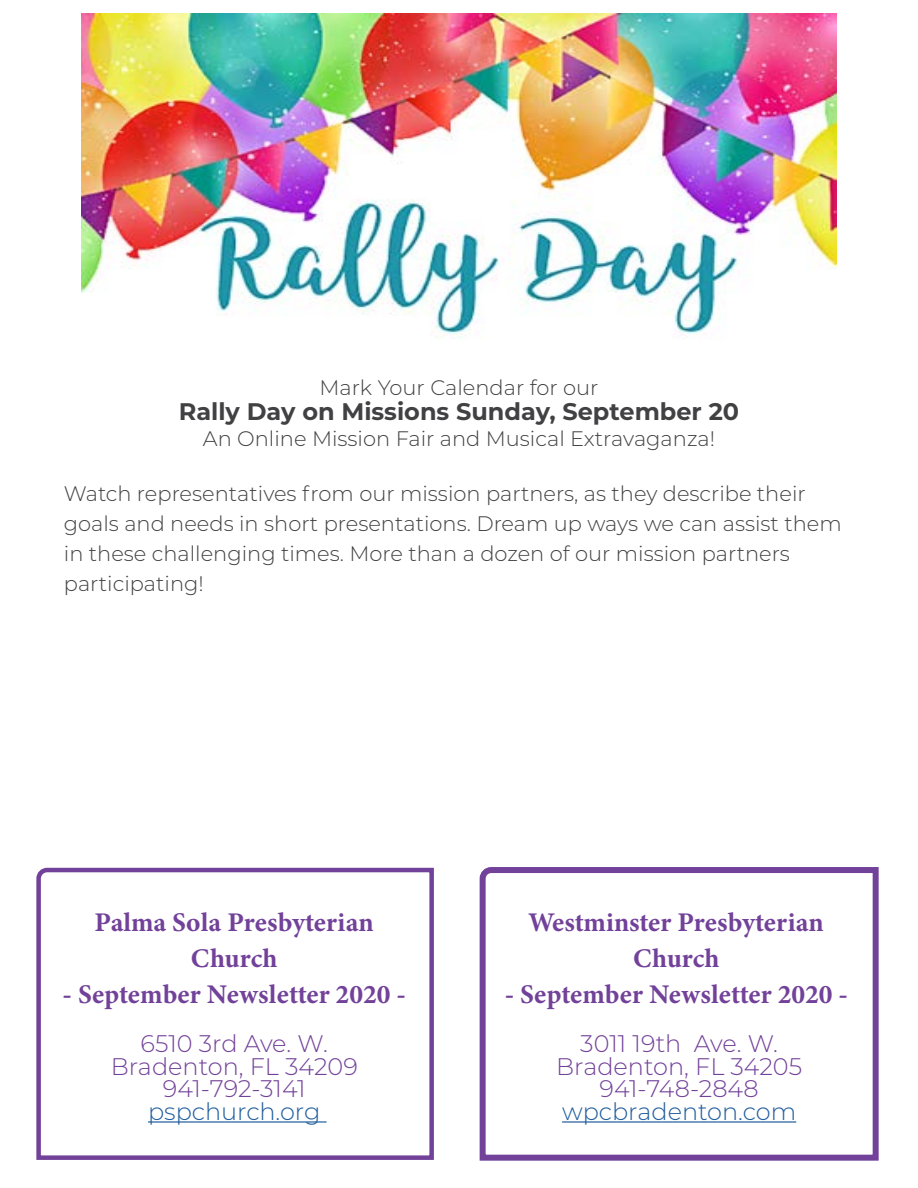
<style>
.page{position:relative;width:918px;height:1188px;background:#fff}
.page>*{position:absolute;margin:0;border:0;box-sizing:border-box;transform-origin:0 0}
.t1{font:27px/36px "Minion Variable Concept";letter-spacing:.025em;color:#724199;text-align:center}
.t2{font:300 24px/22.5px "Montserrat";color:#724199;text-align:center}
.t3{font:700 24px "Montserrat";color:#414042}
.t4{font:300 24px "Montserrat";color:#215e9e}
.t5{font:300 21px/30px "Montserrat";color:#414042}
</style>
<div class="page">
<svg style="left:36px;top:867px;width:398px;height:293px"></svg>
<svg style="left:479px;top:867px;width:400px;height:294px"></svg>
<hr style="left:148px;top:1121px;width:179px;height:2px;background:#215e9e">
<hr style="left:562px;top:1121px;width:234px;height:2px;background:#215e9e">
<img style="left:81px;top:13px;width:756px;height:326px">
<p class="t5" style="left:320px;top:372px;width:280px">Mark Your Calendar for our</p>
<p class="t3" style="left:179px;top:394px;width:562px">Rally Day on Missions Sunday, September 20</p>
<p class="t5" style="left:203px;top:423px;width:514px">An Online Mission Fair and Musical Extravaganza!</p>
<p class="t5" style="left:64px;top:478px;width:779px">Watch representatives from our mission partners, as they describe their goals and needs in short presentations. Dream up ways we can assist them in these challenging times. More than a dozen of our mission partners participating!</p>
<p class="t1" style="left:95px;top:904px;width:280px">Palma Sola Presbyterian<br>Church</p>
<p class="t1" style="left:63px;top:976px;width:344px">- September Newsletter 2020 -</p>
<p class="t2" style="left:111px;top:1032px;width:249px">6510 3rd Ave. W.<br>Bradenton, FL 34209<br>941-792-3141</p>
<p class="t4" style="left:148px;top:1095px;width:174px">pspchurch.org</p>
<p class="t1" style="left:529px;top:904px;width:296px">Westminster Presbyterian<br>Church</p>
<p class="t1" style="left:505px;top:976px;width:344px">- September Newsletter 2020 -</p>
<p class="t2" style="left:556px;top:1032px;width:248px">3011 19th Ave. W.<br>Bradenton, FL 34205<br>941-748-2848</p>
<p class="t4" style="left:562px;top:1095px;width:236px">wpcbradenton.com</p>
</div>
